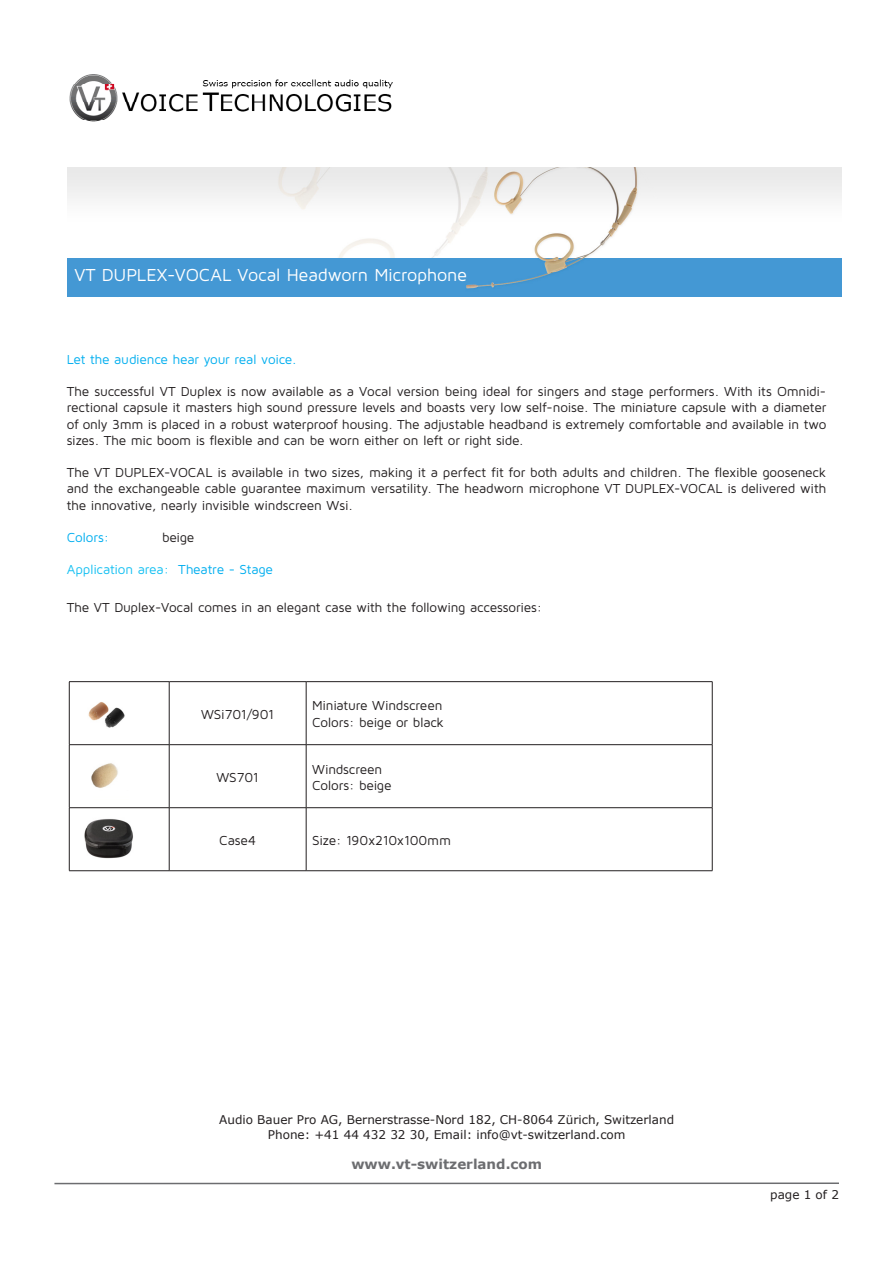
<style>
.page{position:relative;width:893px;height:1263px;background:#fff}
.page>*{position:absolute;margin:0;border:0;box-sizing:border-box;transform-origin:0 0}
.t1{font:18px "Maven Pro";letter-spacing:-.01em;color:#fff}
.t2{font:13.5px/16.2px "Maven Pro";letter-spacing:-.015em;color:#231f20;text-align:justify}
.t3{font:13.5px "Maven Pro";letter-spacing:-.015em;color:#00aeef}
.t4{font:13.5px "Maven Pro";letter-spacing:-.015em;color:#15c0f2}
.t5{font:700 13.5px "Verdana";color:#6c6d70}
.t6{font:12px "Verdana";color:#231f20}
.s1{color:#00aeef}
</style>
<div class="page">
<hr style="left:54px;top:1182px;width:785px;height:2px;background:#6c6d70">
<img style="left:68px;top:168px;width:774px;height:128px">
<img style="left:69px;top:74px;width:324px;height:48px">
<hr style="left:69px;top:681px;width:100px;height:1px;background:#231f20">
<hr style="left:69px;top:682px;width:1px;height:62px;background:#231f20">
<hr style="left:169px;top:681px;width:137px;height:1px;background:#231f20">
<hr style="left:169px;top:682px;width:1px;height:62px;background:#231f20">
<hr style="left:306px;top:681px;width:406px;height:1px;background:#231f20">
<hr style="left:306px;top:682px;width:1px;height:62px;background:#231f20">
<hr style="left:712px;top:682px;width:1px;height:62px;background:#231f20">
<hr style="left:69px;top:744px;width:100px;height:1px;background:#231f20">
<hr style="left:69px;top:745px;width:1px;height:62px;background:#231f20">
<hr style="left:169px;top:744px;width:137px;height:1px;background:#231f20">
<hr style="left:169px;top:745px;width:1px;height:62px;background:#231f20">
<hr style="left:306px;top:744px;width:406px;height:1px;background:#231f20">
<hr style="left:306px;top:745px;width:1px;height:62px;background:#231f20">
<hr style="left:712px;top:745px;width:1px;height:62px;background:#231f20">
<hr style="left:69px;top:807px;width:100px;height:1px;background:#231f20">
<hr style="left:69px;top:808px;width:1px;height:62px;background:#231f20">
<hr style="left:169px;top:807px;width:137px;height:1px;background:#231f20">
<hr style="left:169px;top:808px;width:1px;height:62px;background:#231f20">
<hr style="left:306px;top:807px;width:406px;height:1px;background:#231f20">
<hr style="left:306px;top:808px;width:1px;height:62px;background:#231f20">
<hr style="left:712px;top:808px;width:1px;height:62px;background:#231f20">
<hr style="left:69px;top:870px;width:100px;height:1px;background:#231f20">
<hr style="left:169px;top:870px;width:137px;height:1px;background:#231f20">
<hr style="left:306px;top:870px;width:406px;height:1px;background:#231f20">
<img style="left:88px;top:702px;width:37px;height:26px">
<img style="left:91px;top:763px;width:27px;height:25px">
<img style="left:84px;top:819px;width:49px;height:40px">
<p class="t1" style="left:74px;top:264px;width:394px">VT DUPLEX-VOCAL Vocal Headworn Microphone</p>
<p class="t3" style="left:67px;top:351px;width:231px">Let the audience hear your real voice.</p>
<p class="t2" style="left:67px;top:383px;width:761px">The successful VT Duplex is now available as a Vocal version being ideal for singers and stage performers. With its Omnidi&shy;rectional capsule it masters high sound pressure levels and boasts very low self-noise. The miniature capsule with a diameter of only 3mm is placed in a robust waterproof housing. The adjustable headband is extremely comfortable and available in two sizes. The mic boom is flexible and can be worn either on left or right side.</p>
<p class="t2" style="left:67px;top:464px;width:761px">The VT DUPLEX-VOCAL is available in two sizes, making it a perfect fit for both adults and children. The flexible gooseneck and the exchangeable cable guarantee maximum versatility. The headworn microphone VT DUPLEX-VOCAL is delivered with the innovative, nearly invisible windscreen Wsi.</p>
<p class="t3" style="left:67px;top:529px;width:44px">Colors:</p>
<p class="t2" style="left:162px;top:529px;width:34px">beige</p>
<p class="t4" style="left:67px;top:561px;width:208px">Application area: <span class="s1">Theatre - Stage</span></p>
<p class="t2" style="left:67px;top:599px;width:477px">The VT Duplex-Vocal comes in an elegant case with the following accessories:</p>
<p class="t2" style="left:201px;top:705px;width:75px">WSi701/901</p>
<p class="t2" style="left:216px;top:768px;width:44px">WS701</p>
<p class="t2" style="left:312px;top:697px;width:132px">Miniature Windscreen</p>
<p class="t2" style="left:312px;top:713px;width:133px">Colors: beige or black</p>
<p class="t2" style="left:312px;top:760px;width:72px">Windscreen</p>
<p class="t2" style="left:312px;top:776px;width:81px">Colors: beige</p>
<p class="t2" style="left:219px;top:831px;width:38px">Case4</p>
<p class="t2" style="left:312px;top:831px;width:140px">Size: 190x210x100mm</p>
<p class="t6" style="left:219px;top:1112px;width:456px">Audio Bauer Pro AG, Bernerstrasse-Nord 182, CH-8064 Zürich, Switzerland</p>
<p class="t6" style="left:268px;top:1126px;width:359px">Phone: +41 44 432 32 30, Email: info@vt-switzerland.com</p>
<p class="t5" style="left:351px;top:1155px;width:192px">www.vt-switzerland.com</p>
<p class="t6" style="left:770px;top:1186px;width:70px">page 1 of 2</p>
</div>
